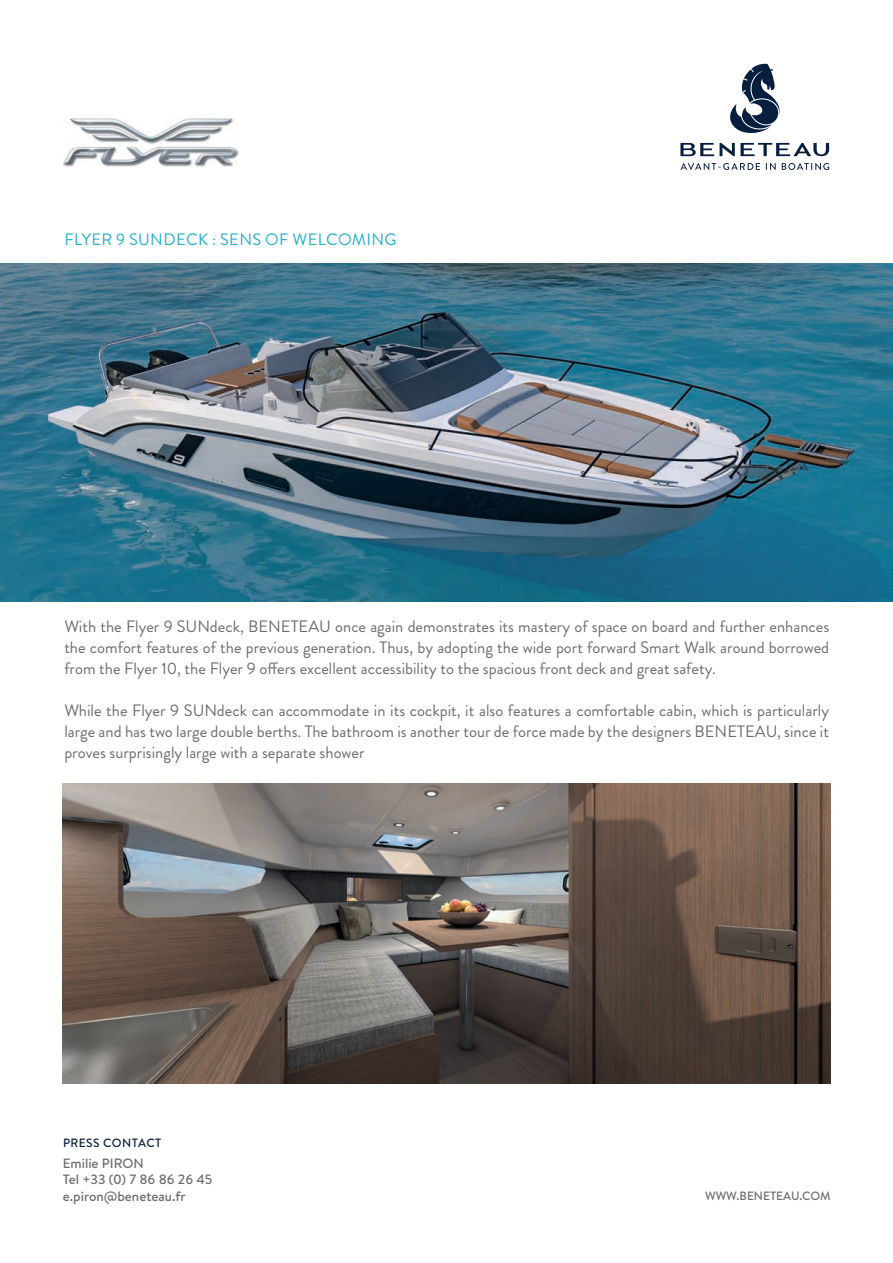
<style>
.page{position:relative;width:893px;height:1263px;background:#fff}
.page>*{position:absolute;margin:0;border:0;box-sizing:border-box;transform-origin:0 0}
.t1{font:16.5px/21px "Brandon Grotesque";color:#6c6d70;text-align:justify}
.t2{font:16.5px "Brandon Grotesque";letter-spacing:.02em;color:#23afcf}
.t3{font:500 13.5px/16.5px "Brandon Text";color:#6c6d70}
.t4{font:500 12px "Brandon Text";color:#6c6d70}
.t5{font:500 12px "Brandon Text";letter-spacing:.04em;color:#061f3d}
</style>
<div class="page">
<svg style="left:730px;top:64px;width:50px;height:69px"></svg>
<svg style="left:680px;top:163px;width:80px;height:7px"></svg>
<svg style="left:766px;top:163px;width:10px;height:7px"></svg>
<svg style="left:782px;top:163px;width:47px;height:7px"></svg>
<svg style="left:680px;top:143px;width:34px;height:13px"></svg>
<svg style="left:720px;top:143px;width:109px;height:13px"></svg>
<img style="left:64px;top:119px;width:175px;height:47px">
<img style="left:0;top:264px;width:893px;height:338px">
<img style="left:63px;top:783px;width:768px;height:300px">
<p class="t2" style="left:64px;top:228px;width:334px">FLYER 9 SUNDECK : SENS OF WELCOMING</p>
<p class="t1" style="left:64px;top:616px;width:766px">With the Flyer 9 SUNdeck, BENETEAU once again demonstrates its mastery of space on board and further enhances the comfort features of the previous generation. Thus, by adopting the wide port forward Smart Walk around borrowed from the Flyer 10, the Flyer 9 offers excellent accessibility to the spacious front deck and great safety.</p>
<p class="t1" style="left:64px;top:700px;width:766px">While the Flyer 9 SUNdeck can accommodate in its cockpit, it also features a comfortable cabin, which is particularly large and has two large double berths. The bathroom is another tour de force made by the designers BENETEAU, since it proves surprisingly large with a separate shower</p>
<p class="t5" style="left:63px;top:1134px;width:100px">PRESS CONTACT</p>
<p class="t3" style="left:63px;top:1154px;width:151px">Emilie PIRON<br>Tel +33 (0) 7 86 86 26 45 e.piron@beneteau.fr</p>
<p class="t4" style="left:705px;top:1188px;width:127px">WWW.BENETEAU.COM</p>
</div>
